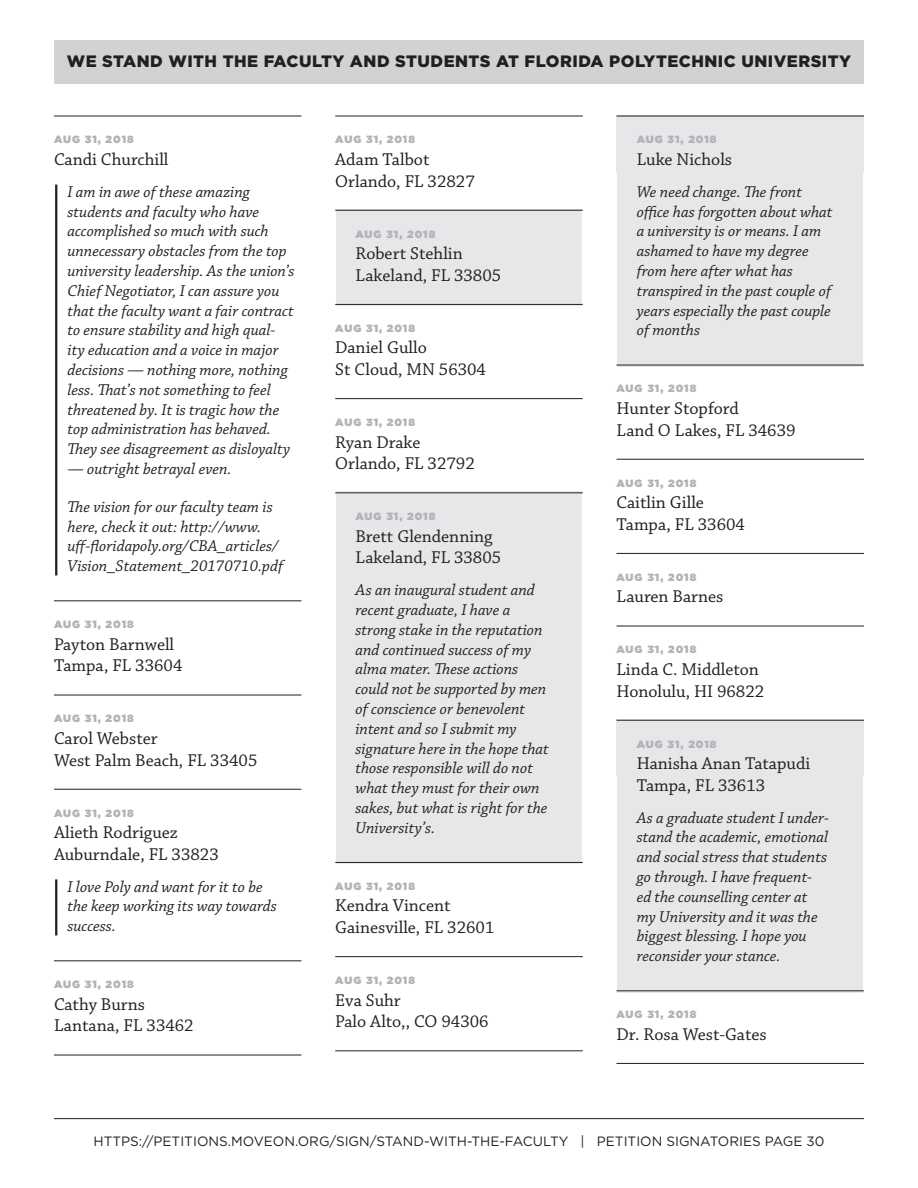
<style>
.page{position:relative;width:918px;height:1188px;background:#fff}
.page>*{position:absolute;margin:0;border:0;box-sizing:border-box;transform-origin:0 0}
.t1{font:18px/21.6px "Chaparral Pro";color:#231f20}
.t2{font:italic 16.5px/19.8px "Chaparral Pro";color:#231f20}
.t3{font:900 16.5px "Gotham";letter-spacing:.03em;color:#231f20}
.t4{font:13.5px "Gotham";color:#231f20}
.t5{font:900 10.5px "Gotham";letter-spacing:.1em;color:#b2b3b7}
</style>
<div class="page">
<div style="left:54px;top:40px;width:810px;height:44px;background:#d1d2d4"></div>
<hr style="left:54px;top:1118px;width:810px;height:1px;background:#231f20">
<hr style="left:54px;top:116px;width:248px;height:1px;background:#231f20">
<hr style="left:55px;top:185px;width:2px;height:390px;background:#231f20">
<hr style="left:54px;top:600px;width:248px;height:1px;background:#231f20">
<hr style="left:54px;top:695px;width:248px;height:1px;background:#231f20">
<hr style="left:54px;top:789px;width:248px;height:1px;background:#231f20">
<hr style="left:55px;top:879px;width:2px;height:56px;background:#231f20">
<hr style="left:54px;top:960px;width:248px;height:1px;background:#231f20">
<hr style="left:54px;top:1055px;width:248px;height:1px;background:#231f20">
<hr style="left:335px;top:116px;width:248px;height:1px;background:#231f20">
<div style="left:336px;top:209px;width:246px;height:58px;background:#e6e7e9"></div>
<hr style="left:335px;top:210px;width:248px;height:1px;background:#231f20">
<div style="left:336px;top:247px;width:246px;height:59px;background:#e6e7e9"></div>
<hr style="left:335px;top:304px;width:248px;height:1px;background:#231f20">
<hr style="left:335px;top:398px;width:248px;height:1px;background:#231f20">
<div style="left:336px;top:492px;width:246px;height:57px;background:#e6e7e9"></div>
<hr style="left:335px;top:492px;width:248px;height:1px;background:#231f20">
<div style="left:336px;top:530px;width:246px;height:58px;background:#e6e7e9"></div>
<div style="left:336px;top:563px;width:246px;height:301px;background:#e6e7e9"></div>
<hr style="left:335px;top:862px;width:248px;height:1px;background:#231f20">
<hr style="left:335px;top:956px;width:248px;height:1px;background:#231f20">
<hr style="left:335px;top:1050px;width:248px;height:1px;background:#231f20">
<div style="left:616px;top:115px;width:248px;height:57px;background:#e6e7e9"></div>
<hr style="left:616px;top:116px;width:248px;height:1px;background:#231f20">
<div style="left:617px;top:164px;width:246px;height:203px;background:#e6e7e9"></div>
<hr style="left:616px;top:365px;width:248px;height:1px;background:#231f20">
<hr style="left:616px;top:459px;width:248px;height:1px;background:#231f20">
<hr style="left:616px;top:553px;width:248px;height:1px;background:#231f20">
<hr style="left:616px;top:626px;width:248px;height:1px;background:#231f20">
<div style="left:616px;top:719px;width:248px;height:58px;background:#e6e7e9"></div>
<hr style="left:616px;top:720px;width:248px;height:1px;background:#231f20">
<div style="left:617px;top:757px;width:246px;height:59px;background:#e6e7e9"></div>
<div style="left:617px;top:790px;width:246px;height:202px;background:#e6e7e9"></div>
<hr style="left:616px;top:990px;width:248px;height:1px;background:#231f20">
<hr style="left:616px;top:1063px;width:248px;height:1px;background:#231f20">
<p class="t3" style="left:67px;top:50px;width:786px">WE STAND WITH THE FACULTY AND STUDENTS AT FLORIDA POLYTECHNIC UNIVERSITY</p>
<p class="t5" style="left:54px;top:132px;width:81px">AUG 31, 2018</p>
<p class="t1" style="left:54px;top:149px;width:116px">Candi Churchill</p>
<p class="t2" style="left:68px;top:182px;width:229px">I am in awe of these amazing students and faculty who have accomplished so much with such unnecessary obstacles from the top university leadership. As the union’s Chief Negotiator, I can assure you that the faculty want a fair contract to ensure stability and high qual&shy;ity education and a voice in major decisions — nothing more, nothing less. That’s not something to feel threatened by. It is tragic how the top administration has behaved.<br>They see disagreement as disloyalty</p>
<p class="t2" style="left:68px;top:460px;width:166px">— outright betrayal even.</p>
<p class="t2" style="left:68px;top:497px;width:217px">The vision for our faculty team is here, check it out: http://www. uff-floridapoly.org/CBA_articles/ Vision_Statement_20170710.pdf</p>
<p class="t5" style="left:54px;top:617px;width:81px">AUG 31, 2018</p>
<p class="t1" style="left:54px;top:634px;width:130px">Payton Barnwell<br>Tampa, FL 33604</p>
<p class="t5" style="left:54px;top:711px;width:81px">AUG 31, 2018</p>
<p class="t1" style="left:54px;top:728px;width:205px">Carol Webster<br>West Palm Beach, FL 33405</p>
<p class="t5" style="left:54px;top:805px;width:81px">AUG 31, 2018</p>
<p class="t1" style="left:54px;top:822px;width:166px">Alieth Rodriguez<br>Auburndale, FL 33823</p>
<p class="t2" style="left:68px;top:877px;width:211px">I love Poly and want for it to be the keep working its way towards success.</p>
<p class="t5" style="left:54px;top:977px;width:81px">AUG 31, 2018</p>
<p class="t1" style="left:54px;top:994px;width:141px">Cathy Burns<br>Lantana, FL 33462</p>
<p class="t5" style="left:335px;top:132px;width:81px">AUG 31, 2018</p>
<p class="t1" style="left:335px;top:149px;width:141px">Adam Talbot<br>Orlando, FL 32827</p>
<p class="t5" style="left:356px;top:226px;width:81px">AUG 31, 2018</p>
<p class="t1" style="left:356px;top:243px;width:147px">Robert Stehlin<br>Lakeland, FL 33805</p>
<p class="t5" style="left:335px;top:321px;width:81px">AUG 31, 2018</p>
<p class="t1" style="left:335px;top:338px;width:152px">Daniel Gullo<br>St Cloud, MN 56304</p>
<p class="t5" style="left:335px;top:415px;width:81px">AUG 31, 2018</p>
<p class="t1" style="left:335px;top:432px;width:141px">Ryan Drake<br>Orlando, FL 32792</p>
<p class="t5" style="left:356px;top:509px;width:81px">AUG 31, 2018</p>
<p class="t1" style="left:356px;top:526px;width:147px">Brett Glendenning<br>Lakeland, FL 33805</p>
<p class="t2" style="left:356px;top:581px;width:195px">As an inaugural student and recent graduate, I have a strong stake in the reputation and continued success of my alma mater. These actions could not be supported by men of conscience or benevolent intent and so I submit my signature here in the hope that those responsible will do not what they must for their own sakes, but what is right for the<br>University’s.</p>
<p class="t5" style="left:335px;top:879px;width:81px">AUG 31, 2018</p>
<p class="t1" style="left:335px;top:896px;width:161px">Kendra Vincent<br>Gainesville, FL 32601</p>
<p class="t5" style="left:335px;top:973px;width:81px">AUG 31, 2018</p>
<p class="t1" style="left:335px;top:990px;width:155px">Eva Suhr<br>Palo Alto,, CO 94306</p>
<p class="t5" style="left:637px;top:132px;width:81px">AUG 31, 2018</p>
<p class="t1" style="left:637px;top:149px;width:97px">Luke Nichols</p>
<p class="t2" style="left:637px;top:182px;width:197px">We need change. The front office has forgotten about what a university is or means. I am ashamed to have my degree from here after what has transpired in the past couple of years especially the past couple of months</p>
<p class="t5" style="left:616px;top:381px;width:81px">AUG 31, 2018</p>
<p class="t1" style="left:616px;top:398px;width:181px">Hunter Stopford<br>Land O Lakes, FL 34639</p>
<p class="t5" style="left:616px;top:475px;width:81px">AUG 31, 2018</p>
<p class="t1" style="left:616px;top:492px;width:130px">Caitlin Gille<br>Tampa, FL 33604</p>
<p class="t5" style="left:616px;top:570px;width:81px">AUG 31, 2018</p>
<p class="t1" style="left:616px;top:587px;width:109px">Lauren Barnes</p>
<p class="t5" style="left:616px;top:642px;width:81px">AUG 31, 2018</p>
<p class="t1" style="left:616px;top:659px;width:149px">Linda C. Middleton<br>Honolulu, HI 96822</p>
<p class="t5" style="left:637px;top:736px;width:81px">AUG 31, 2018</p>
<p class="t1" style="left:637px;top:753px;width:175px">Hanisha Anan Tatapudi<br>Tampa, FL 33613</p>
<p class="t2" style="left:637px;top:808px;width:194px">As a graduate student I under&shy;stand the academic, emotional and social stress that students go through. I have frequent&shy;ed the counselling center at my University and it was the biggest blessing. I hope you reconsider your stance.</p>
<p class="t5" style="left:616px;top:1007px;width:81px">AUG 31, 2018</p>
<p class="t1" style="left:616px;top:1024px;width:152px">Dr. Rosa West-Gates</p>
<p class="t4" style="left:93px;top:1133px;width:733px">HTTPS://PETITIONS.MOVEON.ORG/SIGN/STAND-WITH-THE-FACULTY | PETITION SIGNATORIES PAGE 30</p>
</div>
